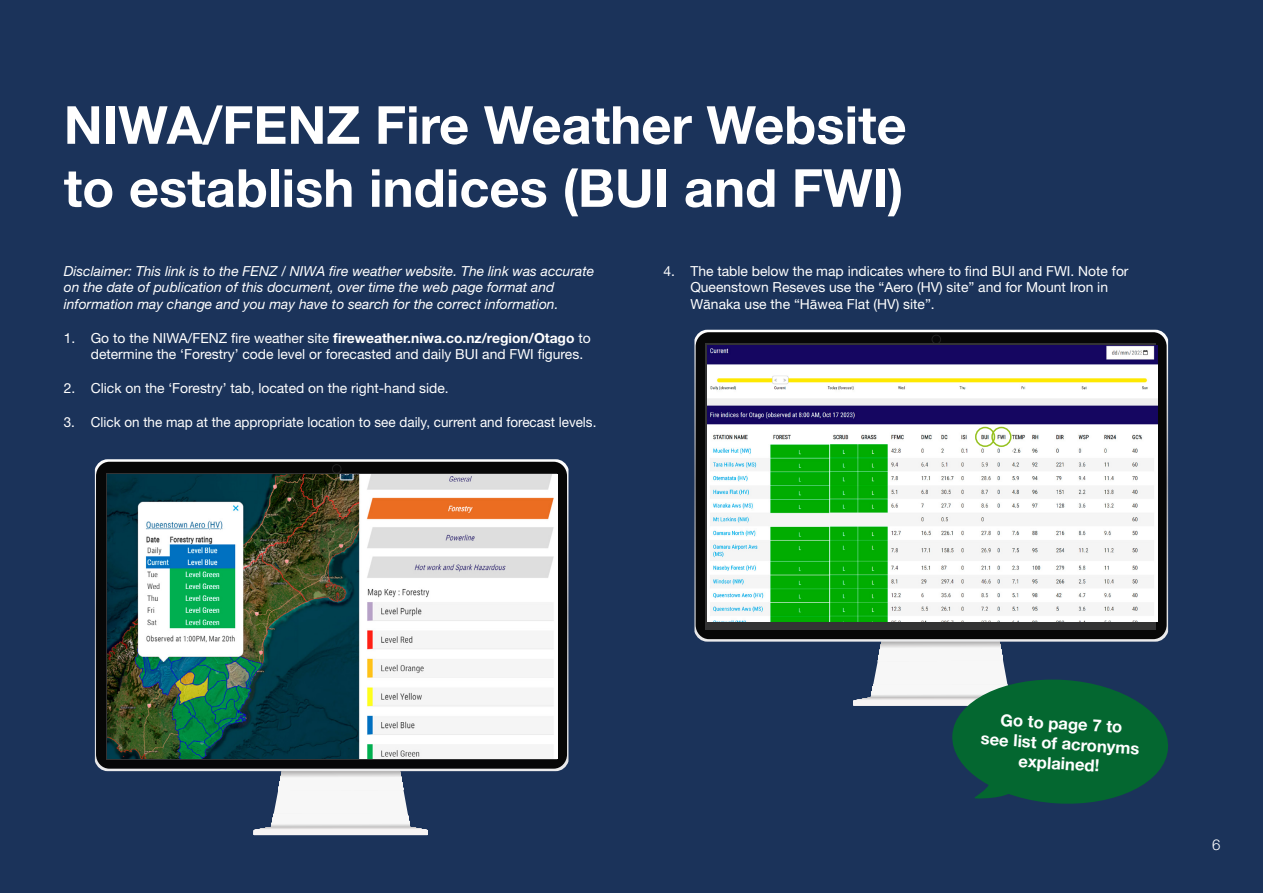
<style>
.page{position:relative;width:1263px;height:893px;background:#1b335a}
.page>*{position:absolute;margin:0;border:0;box-sizing:border-box;transform-origin:0 0}
.t1{font:700 52.5px/63px "Helvetica Neue LT Std";color:#fff}
.t2{font:700 16.65px/20px "Helvetica Neue LT Std";color:#fff;text-align:center}
.t3{font:300 15px "Helvetica Neue LT Std";color:#fff}
.t4{font:13.8px/16.6px "Helvetica Neue LT Std";color:#fff}
.t5{font:italic 13.8px/16.6px "Helvetica Neue LT Std";color:#fff}
.s1{font-weight:700}
.s2{font-family:"Helvetica"}
</style>
<div class="page">
<svg style="left:253px;top:771px;width:175px;height:59px"></svg>
<div style="left:253px;top:830px;width:175px;height:5px;background:#f7f4f4"></div>
<svg style="left:95px;top:459px;width:473px;height:312px;background:#d4d6da"></svg>
<svg style="left:96px;top:462px;width:471px;height:307px;background:#101112"></svg>
<div style="left:332px;top:465px;width:9px;height:8px;border:1px solid #212121;border-radius:50%"></div>
<img style="left:108px;top:475px;width:449px;height:284px">
<svg style="left:694px;top:330px;width:474px;height:312px;background:#bdbfc4"></svg>
<svg style="left:696px;top:332px;width:470px;height:307px;background:#101010"></svg>
<div style="left:932px;top:335px;width:9px;height:9px;border:1px solid #212121;border-radius:50%"></div>
<div style="left:706px;top:344px;width:450px;height:286px;background:#333334"></div>
<img style="left:707px;top:345px;width:450px;height:277px">
<div style="left:975px;top:427px;width:20px;height:20px;border:2px solid #95c11f;border-radius:50%"></div>
<div style="left:991px;top:427px;width:20px;height:20px;border:2px solid #95c11f;border-radius:50%"></div>
<svg style="left:853px;top:641px;width:315px;height:163px"></svg>
<h1 class="t1" style="left:64px;top:92px;width:844px">NIWA/FENZ Fire Weather Website to establish indices (BUI and FWI)</h1>
<p class="t5" style="left:64px;top:262px;width:532px">Disclaimer: This link is to the FENZ / NIWA fire weather website. The link was accurate on the date of publication of this document, over time the web page format and information may change and you may have to search for the correct information.</p>
<p class="t4" style="left:91px;top:329px;width:501px;text-indent:-27px">1. Go to the NIWA/FENZ fire weather site <span class="s1">fireweather.niwa.co.nz/region/Otago</span> to determine the ‘Forestry’ code level or forecasted and daily BUI and FWI figures.</p>
<p class="t4" style="left:64px;top:380px;width:387px">2. Click on the ‘Forestry’ tab, located on the right-hand side.</p>
<p class="t4" style="left:64px;top:413px;width:534px">3. Click on the map at the appropriate location to see daily, current and forecast levels.</p>
<p class="t4" style="left:690px;top:262px;width:440px;text-indent:-27px">4. The table below the map indicates where to find BUI and FWI. Note for<br>Queenstown Reseves use the “Aero (HV) site” and for Mount Iron in<br>W<span class="s2">ā</span>naka use the “H<span class="s2">ā</span>wea Flat (HV) site”.</p>
<p class="t2" style="left:982px;top:709px;width:161px;rotate:3deg">Go to page 7 to<br>see list of acronyms explained!</p>
<p class="t3" style="left:1212px;top:836px;width:10px">6</p>
</div>
